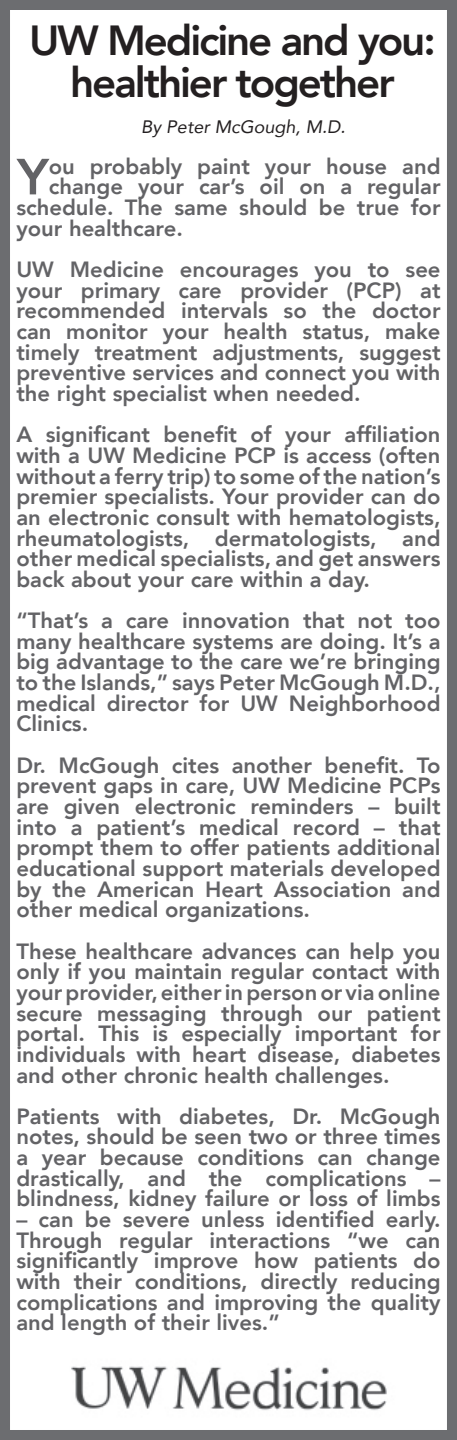
<style>
.page{position:relative;width:457px;height:1440px;background:#fff}
.page>*{position:absolute;margin:0;border:0;box-sizing:border-box;transform-origin:0 0}
.t1{font:800 50.2px "Avenir";color:#636366}
.t2{font:800 42px/42px "Avenir";letter-spacing:-.05em;color:#231f20;text-align:center}
.t3{font:800 22px/20.6px "Avenir";color:#636366;text-align:justify}
.t4{font:italic 18px "Avenir";color:#231f20}
</style>
<div class="page">
<img style="left:71px;top:1366px;width:316px;height:45px">
<div style="left:0;top:0;width:456px;height:1440px;border:10px solid #6c6d70"></div>
<h2 class="t2" style="left:29px;top:19px;width:407px">UW Medicine and you: healthier together</h2>
<p class="t4" style="left:141px;top:116px;width:205px">By Peter McGough, M.D.</p>
<h1 class="t1" style="left:17px;top:138px;width:33px">Y</h1>
<p class="t3" style="left:49px;top:156px;width:393px">ou probably paint your house and</p>
<p class="t3" style="left:49px;top:176px;width:393px">change your car’s oil on a regular</p>
<p class="t3" style="left:16px;top:197px;width:425px">schedule. The same should be true for</p>
<p class="t3" style="left:16px;top:218px;width:168px">your healthcare.</p>
<p class="t3" style="left:16px;top:259px;width:425px">UW Medicine encourages you to see your primary care provider (PCP) at recommended intervals so the doctor can monitor your health status, make timely treatment adjustments, suggest preventive services and connect you with the right specialist when needed.</p>
<p class="t3" style="left:16px;top:424px;width:425px">A significant benefit of your affiliation with a UW Medicine PCP is access (often without a ferry trip) to some of the nation’s premier specialists. Your provider can do an electronic consult with hematologists, rheumatologists, dermatologists, and other medical specialists, and get answers back about your care within a day.</p>
<p class="t3" style="left:16px;top:610px;width:425px">“That’s a care innovation that not too many healthcare systems are doing. It’s a big advantage to the care we’re bringing to the Islands,” says Peter McGough M.D., medical director for UW Neighborhood Clinics.</p>
<p class="t3" style="left:16px;top:755px;width:425px">Dr. McGough cites another benefit. To prevent gaps in care, UW Medicine PCPs are given electronic reminders – built into a patient’s medical record – that prompt them to offer patients additional educational support materials developed by the American Heart Association and other medical organizations.</p>
<p class="t3" style="left:16px;top:941px;width:425px">These healthcare advances can help you only if you maintain regular contact with your provider, either in person or via online secure messaging through our patient portal. This is especially important for individuals with heart disease, diabetes and other chronic health challenges.</p>
<p class="t3" style="left:16px;top:1106px;width:425px">Patients with diabetes, Dr. McGough notes, should be seen two or three times a year because conditions can change drastically, and the complications – blindness, kidney failure or loss of limbs</p>
<p class="t3" style="left:16px;top:1209px;width:425px">– can be severe unless identified early.<br>Through regular interactions “we can significantly improve how patients do with their conditions, directly reducing complications and improving the quality and length of their lives.”</p>
</div>
